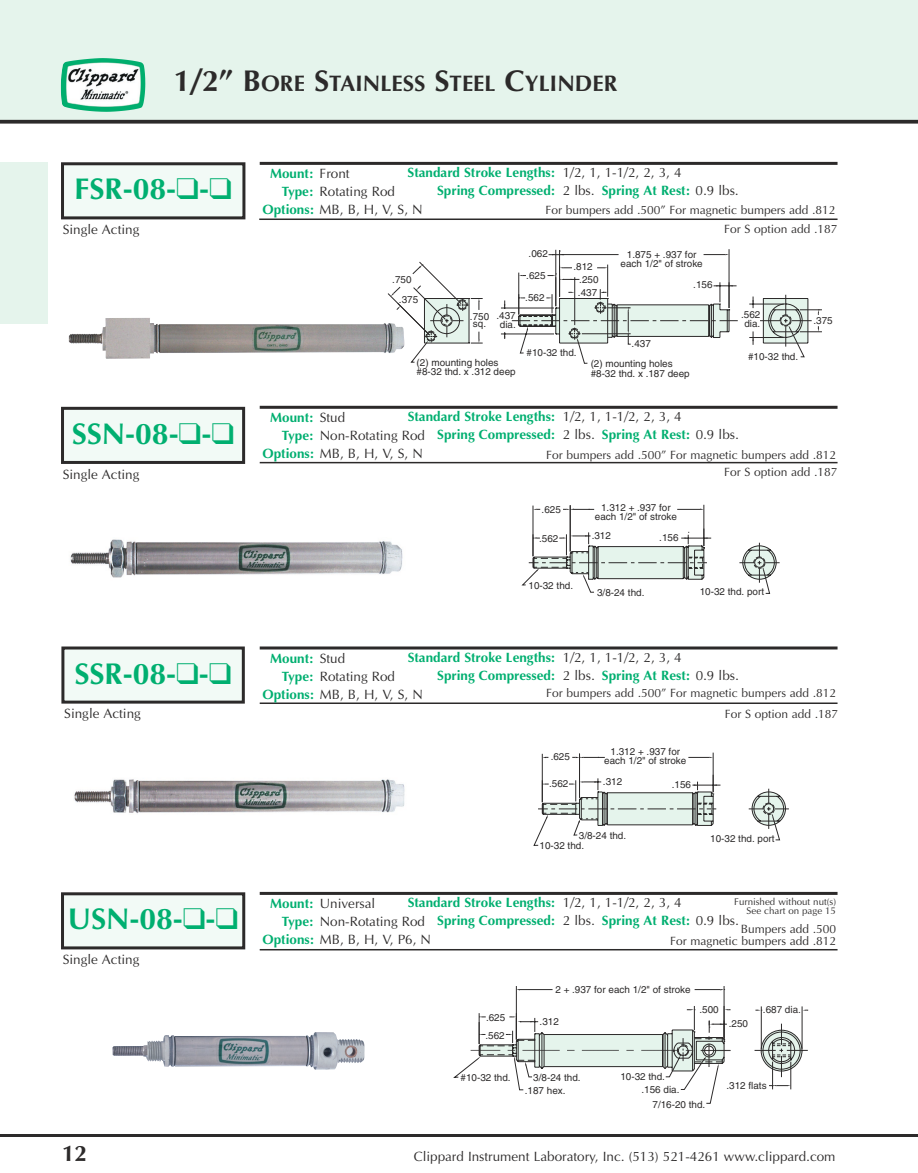
<style>
.page{position:relative;width:918px;height:1173px;background:#fff}
.page>*{position:absolute;margin:0;border:0;box-sizing:border-box;transform-origin:0 0}
.t1{font:700 30px "Optima";color:#00af70}
.t2{font:700 22.5px "Optima";color:#2c2a2a}
.t3{font:700 13.5px/18px "Optima";color:#00af70}
.t4{font:13.5px "Optima";color:#2c2a2a}
.t5{font:12px/12px "Optima";color:#2c2a2a;text-align:right}
.t6{font:9.9px/9.1px "Helvetica";color:#2c2a2a;text-align:center}
.t7{font:9.75px/9px "Optima";color:#2c2a2a;text-align:right}
.s1{font-size:30px}
.s2{font-weight:400;color:#2c2a2a}
.s3{font-weight:700;color:#00af70}
</style>
<div class="page">
<svg style="left:387px;top:249px;width:435px;height:115px"></svg>
<img style="left:68px;top:318px;width:337px;height:41px">
<div style="left:0;top:0;width:918px;height:121px;background:#e5f4ec"></div>
<svg style="left:0;top:120px;width:918px;height:4px;fill:#2c2a2a"></svg>
<img style="left:61px;top:58px;width:84px;height:54px">
<hr style="left:0;top:1134px;width:918px;height:3px;background:#2c2a2a">
<div style="left:0;top:162px;width:47px;height:162px;background:#e5f4ec"></div>
<div style="left:63px;top:164px;width:181px;height:54px;background:#f2faf6"></div>
<div style="left:61px;top:162px;width:184px;height:57px;border:3px solid #2c2a2a"></div>
<hr style="left:260px;top:162px;width:578px;height:3px;background:#2c2a2a">
<hr style="left:259px;top:219px;width:579px;height:1px;background:#2c2a2a">
<div style="left:63px;top:408px;width:181px;height:54px;background:#f2faf6"></div>
<div style="left:61px;top:407px;width:184px;height:57px;border:3px solid #2c2a2a"></div>
<hr style="left:260px;top:406px;width:578px;height:3px;background:#2c2a2a">
<svg style="left:521px;top:505px;width:259px;height:89px"></svg>
<hr style="left:260px;top:462px;width:578px;height:1px;background:#2c2a2a">
<div style="left:63px;top:648px;width:180px;height:54px;background:#f2faf6"></div>
<div style="left:61px;top:647px;width:184px;height:57px;border:3px solid #2c2a2a"></div>
<svg style="left:260px;top:646px;width:578px;height:4px;fill:#908f8f"></svg>
<svg style="left:533px;top:752px;width:256px;height:94px"></svg>
<hr style="left:260px;top:703px;width:578px;height:1px;background:#2c2a2a">
<div style="left:63px;top:894px;width:181px;height:54px;background:#f2faf6"></div>
<div style="left:61px;top:892px;width:184px;height:57px;border:3px solid #2c2a2a"></div>
<hr style="left:260px;top:892px;width:578px;height:3px;background:#2c2a2a">
<hr style="left:516px;top:986px;width:1px;height:53px;background:#2c2a2a">
<hr style="left:724px;top:986px;width:1px;height:52px;background:#2c2a2a">
<hr style="left:520px;top:989px;width:33px;height:1px;background:#2c2a2a">
<svg style="left:695px;top:989px;width:30px;height:1px"></svg>
<svg style="left:453px;top:1006px;width:355px;height:98px"></svg>
<hr style="left:260px;top:949px;width:578px;height:1px;background:#2c2a2a">
<img style="left:70px;top:539px;width:333px;height:39px">
<img style="left:74px;top:779px;width:331px;height:35px">
<img style="left:112px;top:1032px;width:253px;height:38px">
<h2 class="t2" style="left:174px;top:74px;width:445px"><span class="s1">1/2” B</span>ORE <span class="s1">S</span>TAINLESS <span class="s1">S</span>TEEL <span class="s1">C</span>YLINDER</h2>
<h1 class="t1" style="left:75px;top:177px;width:159px">FSR-08-❑-❑</h1>
<h3 class="t4" style="left:63px;top:224px;width:78px">Single Acting</h3>
<h1 class="t1" style="left:72px;top:421px;width:164px">SSN-08-❑-❑</h1>
<h3 class="t4" style="left:63px;top:469px;width:78px">Single Acting</h3>
<h1 class="t1" style="left:75px;top:661px;width:159px">SSR-08-❑-❑</h1>
<h3 class="t4" style="left:64px;top:708px;width:78px">Single Acting</h3>
<h1 class="t1" style="left:68px;top:907px;width:172px">USN-08-❑-❑</h1>
<h3 class="t4" style="left:63px;top:953px;width:78px">Single Acting</h3>
<h3 class="t3" style="left:437px;top:165px;width:303px;text-indent:-30px">Standard Stroke Lengths: <span class="s2">1/2, 1, 1-1/2, 2, 3, 4<br></span>Spring Compressed: <span class="s2">2 lbs.</span> Spring At Rest: <span class="s2">0.9 lbs.</span></h3>
<h3 class="t3" style="left:270px;top:165px;width:81px">Mount: <span class="s2">Front</span></h3>
<h3 class="t4" style="left:282px;top:186px;width:115px"><span class="s3">Type:</span> Rotating Rod</h3>
<h3 class="t4" style="left:262px;top:204px;width:162px"><span class="s3">Options:</span> MB, B, H, V, S, N</h3>
<p class="t5" style="left:545px;top:205px;width:292px">For bumpers add .500” For magnetic bumpers add .812</p>
<p class="t5" style="left:724px;top:224px;width:115px">For S option add .187</p>
<p class="t6" style="left:399px;top:271px;width:21px;line-height:19.2px;text-align:left;text-indent:-7px">.750 .375</p>
<p class="t6" style="left:529px;top:250px;width:21px">.062</p>
<p class="t6" style="left:525px;top:294px;width:21px">.562</p>
<p class="t6" style="left:526px;top:272px;width:21px">.625</p>
<p class="t6" style="left:573px;top:263px;width:21px">.812</p>
<p class="t6" style="left:578px;top:288px;width:21px">.437</p>
<p class="t6" style="left:579px;top:276px;width:21px">.250</p>
<p class="t6" style="left:621px;top:251px;width:84px">1.875 + .937 for each 1/2" of stroke</p>
<p class="t6" style="left:693px;top:281px;width:21px">.156</p>
<p class="t6" style="left:497px;top:312px;width:21px">.437 dia.</p>
<p class="t6" style="left:470px;top:314px;width:21px;line-height:7.5px">.750 sq.</p>
<p class="t6" style="left:417px;top:358px;width:101px;line-height:9.9px;text-align:left">(2) mounting holes #8-32 thd. x .312 deep</p>
<p class="t6" style="left:527px;top:349px;width:52px">#10-32 thd.</p>
<p class="t6" style="left:632px;top:340px;width:21px">.437</p>
<p class="t6" style="left:591px;top:359px;width:101px;line-height:9.9px;text-align:left">(2) mounting holes #8-32 thd. x .187 deep</p>
<p class="t6" style="left:741px;top:311px;width:21px">.562 dia.</p>
<p class="t6" style="left:748px;top:353px;width:52px">#10-32 thd.</p>
<p class="t6" style="left:813px;top:317px;width:21px">.375</p>
<h3 class="t3" style="left:437px;top:409px;width:303px;text-indent:-30px">Standard Stroke Lengths: <span class="s2">1/2, 1, 1-1/2, 2, 3, 4<br></span>Spring Compressed: <span class="s2">2 lbs.</span> Spring At Rest: <span class="s2">0.9 lbs.</span></h3>
<h3 class="t3" style="left:270px;top:409px;width:77px">Mount: <span class="s2">Stud</span></h3>
<h3 class="t4" style="left:282px;top:429px;width:145px"><span class="s3">Type:</span> Non-Rotating Rod</h3>
<h3 class="t4" style="left:263px;top:447px;width:162px"><span class="s3">Options:</span> MB, B, H, V, S, N</h3>
<p class="t5" style="left:546px;top:450px;width:292px">For bumpers add .500” For magnetic bumpers add .812</p>
<p class="t6" style="left:595px;top:504px;width:84px">1.312 + .937 for each 1/2" of stroke</p>
<p class="t6" style="left:659px;top:534px;width:21px">.156</p>
<p class="t6" style="left:542px;top:506px;width:21px">.625</p>
<p class="t6" style="left:539px;top:535px;width:21px">.562</p>
<p class="t6" style="left:592px;top:532px;width:21px">.312</p>
<p class="t6" style="left:529px;top:582px;width:46px">10-32 thd.</p>
<p class="t6" style="left:597px;top:589px;width:49px">3/8-24 thd.</p>
<p class="t5" style="left:724px;top:467px;width:115px">For S option add .187</p>
<p class="t6" style="left:700px;top:588px;width:66px">10-32 thd. port</p>
<h3 class="t3" style="left:437px;top:650px;width:303px;text-indent:-30px">Standard Stroke Lengths: <span class="s2">1/2, 1, 1-1/2, 2, 3, 4<br></span>Spring Compressed: <span class="s2">2 lbs.</span> Spring At Rest: <span class="s2">0.9 lbs.</span></h3>
<h3 class="t3" style="left:270px;top:650px;width:77px">Mount: <span class="s2">Stud</span></h3>
<h3 class="t4" style="left:282px;top:670px;width:115px"><span class="s3">Type:</span> Rotating Rod</h3>
<h3 class="t4" style="left:263px;top:688px;width:162px"><span class="s3">Options:</span> MB, B, H, V, S, N</h3>
<p class="t5" style="left:546px;top:688px;width:292px">For bumpers add .500” For magnetic bumpers add .812</p>
<p class="t6" style="left:604px;top:748px;width:84px">1.312 + .937 for each 1/2" of stroke</p>
<p class="t6" style="left:551px;top:753px;width:21px">.625</p>
<p class="t6" style="left:549px;top:780px;width:21px">.562</p>
<p class="t6" style="left:603px;top:778px;width:21px">.312</p>
<p class="t6" style="left:672px;top:781px;width:21px">.156</p>
<p class="t6" style="left:540px;top:831px;width:88px;line-height:10.4px;text-align:left;text-indent:39px">3/8-24 thd.<br>10-32 thd.</p>
<p class="t5" style="left:725px;top:709px;width:115px">For S option add .187</p>
<p class="t6" style="left:710px;top:835px;width:66px">10-32 thd. port</p>
<h3 class="t3" style="left:437px;top:895px;width:303px;text-indent:-30px">Standard Stroke Lengths: <span class="s2">1/2, 1, 1-1/2, 2, 3, 4<br></span>Spring Compressed: <span class="s2">2 lbs.</span> Spring At Rest: <span class="s2">0.9 lbs.</span></h3>
<h3 class="t4" style="left:270px;top:897px;width:107px"><span class="s3">Mount:</span> Universal</h3>
<h3 class="t4" style="left:282px;top:915px;width:145px"><span class="s3">Type:</span> Non-Rotating Rod</h3>
<h3 class="t4" style="left:263px;top:933px;width:170px"><span class="s3">Options:</span> MB, B, H, V, P6, N</h3>
<p class="t7" style="left:734px;top:898px;width:103px">Furnished without nut(s)<br>See chart on page 15</p>
<p class="t5" style="left:670px;top:924px;width:168px">Bumpers add .500<br>For magnetic bumpers add .812</p>
<p class="t6" style="left:485px;top:1010px;width:21px;line-height:18px;text-align:left">.625 .562</p>
<p class="t6" style="left:461px;top:1073px;width:52px">#10-32 thd.</p>
<p class="t6" style="left:555px;top:986px;width:137px">2 + .937 for each 1/2" of stroke</p>
<p class="t6" style="left:540px;top:1018px;width:21px">.312</p>
<p class="t6" style="left:699px;top:1006px;width:21px">.500</p>
<p class="t6" style="left:729px;top:1020px;width:21px">.250</p>
<p class="t6" style="left:763px;top:1006px;width:39px">.687 dia.</p>
<p class="t6" style="left:533px;top:1074px;width:49px">3/8-24 thd.</p>
<p class="t6" style="left:620px;top:1073px;width:46px">10-32 thd.</p>
<p class="t6" style="left:525px;top:1087px;width:42px">.187 hex.</p>
<p class="t6" style="left:642px;top:1086px;width:39px">.156 dia.</p>
<p class="t6" style="left:653px;top:1101px;width:54px">7/16-20 thd.</p>
<p class="t6" style="left:727px;top:1082px;width:42px">.312 flats</p>
<h2 class="t2" style="left:62px;top:1144px;width:27px">12</h2>
<h3 class="t4" style="left:414px;top:1151px;width:423px">Clippard Instrument Laboratory, Inc. (513) 521-4261 www.clippard.com</h3>
</div>
